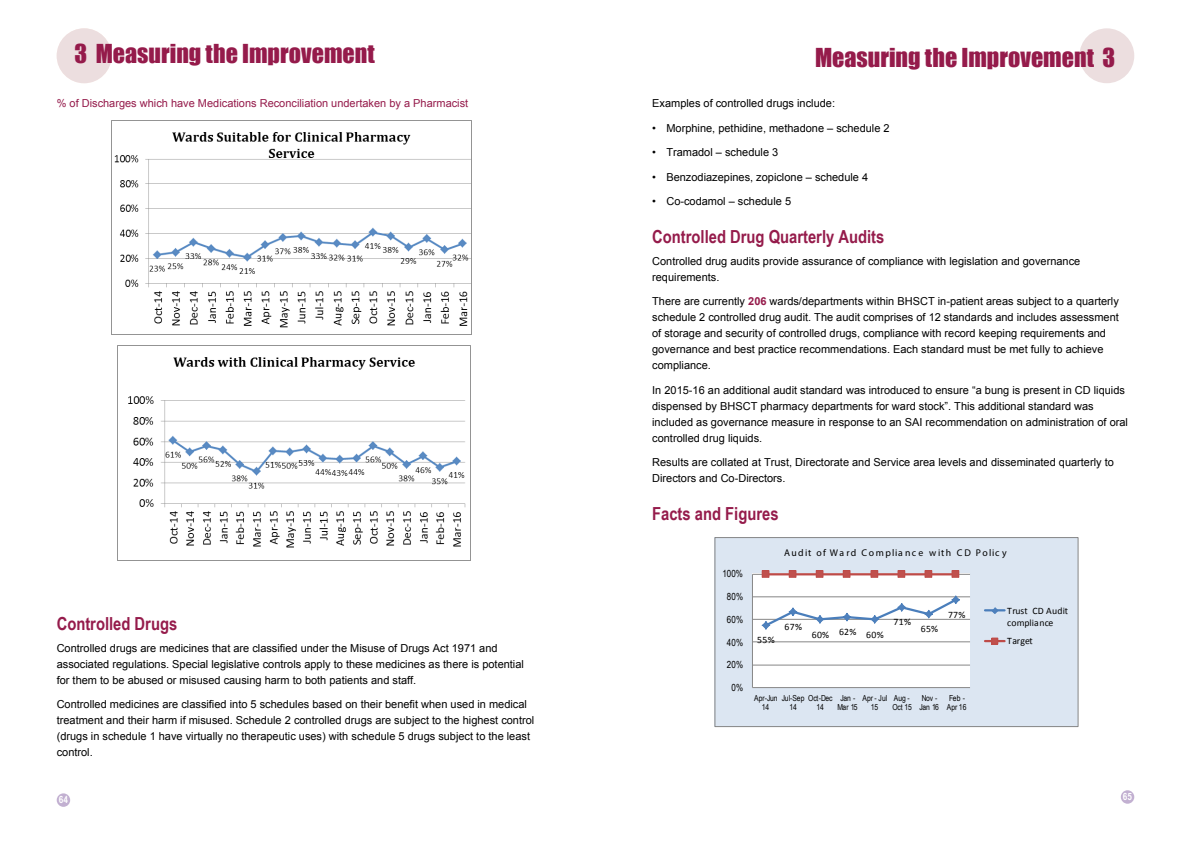
<style>
.page{position:relative;width:1191px;height:842px;background:#fff}
.page>*{position:absolute;margin:0;border:0;box-sizing:border-box;transform-origin:0 0}
.t1{font:24px "Impact";color:#951b4b}
.t2{font:700 18px "Arial Narrow";color:#951b4b}
.t3{font:11px/16px "Arial";color:#000}
.t4{font:11px "Arial";color:#951b4b}
.t5{font:700 10px "Arial Narrow";color:#fff}
.t6{font:9.8px/12px "Calibri";letter-spacing:.015em;color:#000}
.t7{font:9.8px "Myriad Pro";letter-spacing:.145em;color:#000}
.t8{font:9.8px "Arial Narrow";letter-spacing:.005em;color:#000}
.t9{font:8.3px/9px "Arial Narrow";color:#000;text-align:center}
.s1{font-weight:700;color:#951b4b}
</style>
<div class="page">
<div style="left:57px;top:793px;width:13px;height:14px;background:#c2b0d1;border-radius:50%"></div>
<div style="left:1120px;top:790px;width:14px;height:14px;background:#c2b0d1;border-radius:50%"></div>
<div style="left:1079px;top:28px;width:55px;height:55px;background:#ecdedf;border-radius:50%"></div>
<div style="left:57px;top:28px;width:55px;height:55px;background:#ecdedf;border-radius:50%"></div>
<img style="left:112px;top:120px;width:360px;height:215px">
<img style="left:117px;top:345px;width:353px;height:215px">
<div style="left:714px;top:537px;width:363px;height:189px;background:#dce6f2"></div>
<div style="left:752px;top:574px;width:217px;height:114px;background:#fff"></div>
<hr style="left:752px;top:665px;width:218px;height:1px;background:#868686">
<hr style="left:752px;top:641px;width:218px;height:1px;background:#868686">
<hr style="left:752px;top:619px;width:218px;height:1px;background:#868686">
<hr style="left:752px;top:596px;width:218px;height:1px;background:#868686">
<hr style="left:752px;top:574px;width:218px;height:1px;background:#868686">
<hr style="left:752px;top:574px;width:1px;height:114px;background:#868686">
<hr style="left:752px;top:687px;width:218px;height:1px;background:#868686">
<svg style="left:761px;top:595px;width:199px;height:35px"></svg>
<hr style="left:766px;top:574px;width:189px;height:1px;background:#be4b48">
<div style="left:762px;top:571px;width:7px;height:6px;background:#c0504d"></div>
<div style="left:762px;top:570px;width:7px;height:8px;border:1px solid #be4b48"></div>
<div style="left:789px;top:571px;width:7px;height:6px;background:#c0504d"></div>
<div style="left:789px;top:570px;width:7px;height:8px;border:1px solid #be4b48"></div>
<div style="left:816px;top:571px;width:7px;height:6px;background:#c0504d"></div>
<div style="left:816px;top:570px;width:7px;height:8px;border:1px solid #be4b48"></div>
<div style="left:843px;top:571px;width:7px;height:6px;background:#c0504d"></div>
<div style="left:843px;top:570px;width:7px;height:8px;border:1px solid #be4b48"></div>
<svg style="left:872px;top:572px;width:4px;height:4px"></svg>
<div style="left:870px;top:570px;width:8px;height:8px;border:1px solid #be4b48"></div>
<svg style="left:899px;top:572px;width:4px;height:4px"></svg>
<div style="left:897px;top:570px;width:8px;height:8px;border:1px solid #be4b48"></div>
<svg style="left:926px;top:572px;width:4px;height:4px"></svg>
<div style="left:924px;top:570px;width:8px;height:8px;border:1px solid #be4b48"></div>
<svg style="left:953px;top:572px;width:4px;height:4px"></svg>
<div style="left:951px;top:570px;width:8px;height:8px;border:1px solid #be4b48"></div>
<svg style="left:985px;top:607px;width:19px;height:7px"></svg>
<svg style="left:985px;top:638px;width:19px;height:6px"></svg>
<div style="left:991px;top:638px;width:7px;height:6px;border:1px solid #be4b48"></div>
<div style="left:714px;top:537px;width:364px;height:190px;border:1px solid #868686"></div>
<h1 class="t1" style="left:75px;top:35px;width:302px">3 Measuring the Improvement</h1>
<h1 class="t1" style="left:815px;top:39px;width:302px">Measuring the Improvement 3</h1>
<p class="t4" style="left:57px;top:96px;width:413px">% of Discharges which have Medications Reconciliation undertaken by a Pharmacist</p>
<p class="t3" style="left:652px;top:96px;width:184px">Examples of controlled drugs include:</p>
<p class="t3" style="left:652px;top:120px;width:239px">• Morphine, pethidine, methadone – schedule 2</p>
<p class="t3" style="left:652px;top:145px;width:128px">• Tramadol – schedule 3</p>
<p class="t3" style="left:652px;top:169px;width:217px">• Benzodiazepines, zopiclone – schedule 4</p>
<p class="t3" style="left:652px;top:194px;width:140px">• Co-codamol – schedule 5</p>
<h2 class="t2" style="left:652px;top:223px;width:234px">Controlled Drug Quarterly Audits</h2>
<p class="t3" style="left:652px;top:253px;width:429px">Controlled drug audits provide assurance of compliance with legislation and governance requirements.</p>
<p class="t3" style="left:652px;top:294px;width:468px">There are currently <span class="s1">206</span> wards/departments within BHSCT in-patient areas subject to a quarterly schedule 2 controlled drug audit. The audit comprises of 12 standards and includes assessment of storage and security of controlled drugs, compliance with record keeping requirements and governance and best practice recommendations. Each standard must be met fully to achieve compliance.</p>
<p class="t3" style="left:652px;top:382px;width:477px">In 2015-16 an additional audit standard was introduced to ensure “a bung is present in CD liquids dispensed by BHSCT pharmacy departments for ward stock”. This additional standard was included as governance measure in response to an SAI recommendation on administration of oral controlled drug liquids.</p>
<p class="t3" style="left:652px;top:455px;width:463px">Results are collated at Trust, Directorate and Service area levels and disseminated quarterly to<br>Directors and Co-Directors.</p>
<h2 class="t2" style="left:652px;top:500px;width:128px">Facts and Figures</h2>
<h2 class="t2" style="left:57px;top:610px;width:122px">Controlled Drugs</h2>
<p class="t3" style="left:57px;top:640px;width:469px">Controlled drugs are medicines that are classified under the Misuse of Drugs Act 1971 and associated regulations. Special legislative controls apply to these medicines as there is potential for them to be abused or misused causing harm to both patients and staff.</p>
<p class="t3" style="left:57px;top:697px;width:479px">Controlled medicines are classified into 5 schedules based on their benefit when used in medical treatment and their harm if misused. Schedule 2 controlled drugs are subject to the highest control (drugs in schedule 1 have virtually no therapeutic uses) with schedule 5 drugs subject to the least control.</p>
<p class="t8" style="left:722px;top:566px;width:22px">100%</p>
<p class="t8" style="left:727px;top:589px;width:18px">80%</p>
<p class="t8" style="left:727px;top:612px;width:18px">60%</p>
<p class="t8" style="left:727px;top:635px;width:18px">40%</p>
<p class="t8" style="left:727px;top:658px;width:18px">20%</p>
<p class="t8" style="left:731px;top:681px;width:13px">0%</p>
<p class="t7" style="left:784px;top:547px;width:224px">Audit of Ward Compliance with CD Policy</p>
<p class="t6" style="left:757px;top:634px;width:19px">55%</p>
<p class="t6" style="left:784px;top:620px;width:19px">67%</p>
<p class="t6" style="left:811px;top:628px;width:73px">60% 62% 60%</p>
<p class="t6" style="left:893px;top:616px;width:19px">71%</p>
<p class="t6" style="left:920px;top:623px;width:19px">65%</p>
<p class="t6" style="left:948px;top:609px;width:19px">77%</p>
<p class="t6" style="left:1007px;top:605px;width:63px">Trust CD Audit compliance</p>
<p class="t6" style="left:1007px;top:635px;width:27px">Target</p>
<p class="t9" style="left:754px;top:693px;width:25px">Apr-Jun<br>14</p>
<p class="t9" style="left:782px;top:693px;width:24px">Jul-Sep<br>14</p>
<p class="t9" style="left:808px;top:693px;width:26px">Oct-Dec<br>14</p>
<p class="t9" style="left:837px;top:693px;width:22px">Jan -<br>Mar 15</p>
<p class="t9" style="left:862px;top:693px;width:26px">Apr - Jul<br>15</p>
<p class="t9" style="left:892px;top:693px;width:21px;text-align:left">Aug -<br>Oct 15</p>
<p class="t9" style="left:919px;top:693px;width:21px;text-align:left">Nov -<br>Jan 16</p>
<p class="t9" style="left:947px;top:693px;width:21px;text-align:left">Feb -<br>Apr 16</p>
<p class="t5" style="left:59px;top:792px;width:11px">64</p>
<p class="t5" style="left:1123px;top:789px;width:11px">65</p>
</div>
